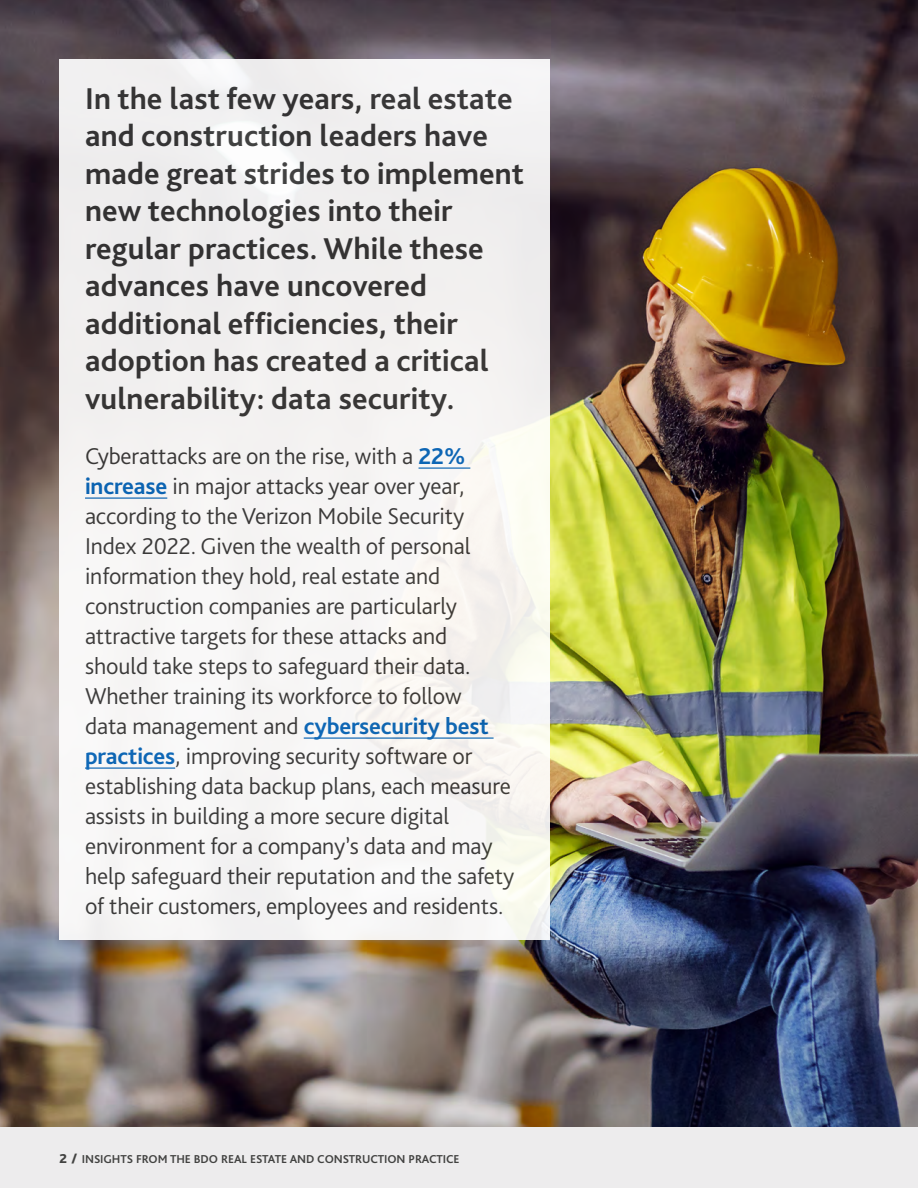
<style>
.page{position:relative;width:918px;height:1188px;background:#fff}
.page>*{position:absolute;margin:0;border:0;box-sizing:border-box;transform-origin:0 0}
.t1{font:700 31.5px/37.5px "Bliss Pro";letter-spacing:.005em;color:#333}
.t2{font:300 24px/30px "Bliss Pro";letter-spacing:-.005em;color:#333}
.t3{font:700 12px "Bliss Pro";letter-spacing:-.01em;color:#424241}
.s1{font-weight:700;color:#0062b8}
.s2{font-weight:800;font-size:13.5px}
</style>
<div class="page">
<img style="left:0;top:0;width:918px;height:1128px">
<div style="left:60px;top:60px;width:490px;height:880px;background:#f5f4f2"></div>
<hr style="left:419px;top:467px;width:51px;height:2px;background:#0062b8">
<hr style="left:85px;top:497px;width:82px;height:2px;background:#0062b8">
<hr style="left:304px;top:737px;width:190px;height:2px;background:#0062b8">
<hr style="left:85px;top:767px;width:90px;height:2px;background:#0062b8">
<div style="left:0;top:1128px;width:918px;height:60px;background:#edeced"></div>
<p class="t1" style="left:85px;top:79px;width:441px">In the last few years, real estate and construction leaders have made great strides to implement new technologies into their regular practices. While these advances have uncovered additional efficiencies, their adoption has created a critical vulnerability: data security.</p>
<p class="t2" style="left:85px;top:441px;width:431px">Cyberattacks are on the rise, with a <span class="s1">22% increase</span> in major attacks year over year, according to the Verizon Mobile Security Index 2022. Given the wealth of personal information they hold, real estate and construction companies are particularly attractive targets for these attacks and should take steps to safeguard their data.<br>Whether training its workforce to follow<br>data management and <span class="s1">cybersecurity best practices</span>, improving security software or establishing data backup plans, each measure assists in building a more secure digital environment for a company’s data and may help safeguard their reputation and the safety of their customers, employees and residents.</p>
<p class="t3" style="left:60px;top:1152px;width:402px"><span class="s2">2 /</span> INSIGHTS FROM THE BDO REAL ESTATE AND CONSTRUCTION PRACTICE</p>
</div>
